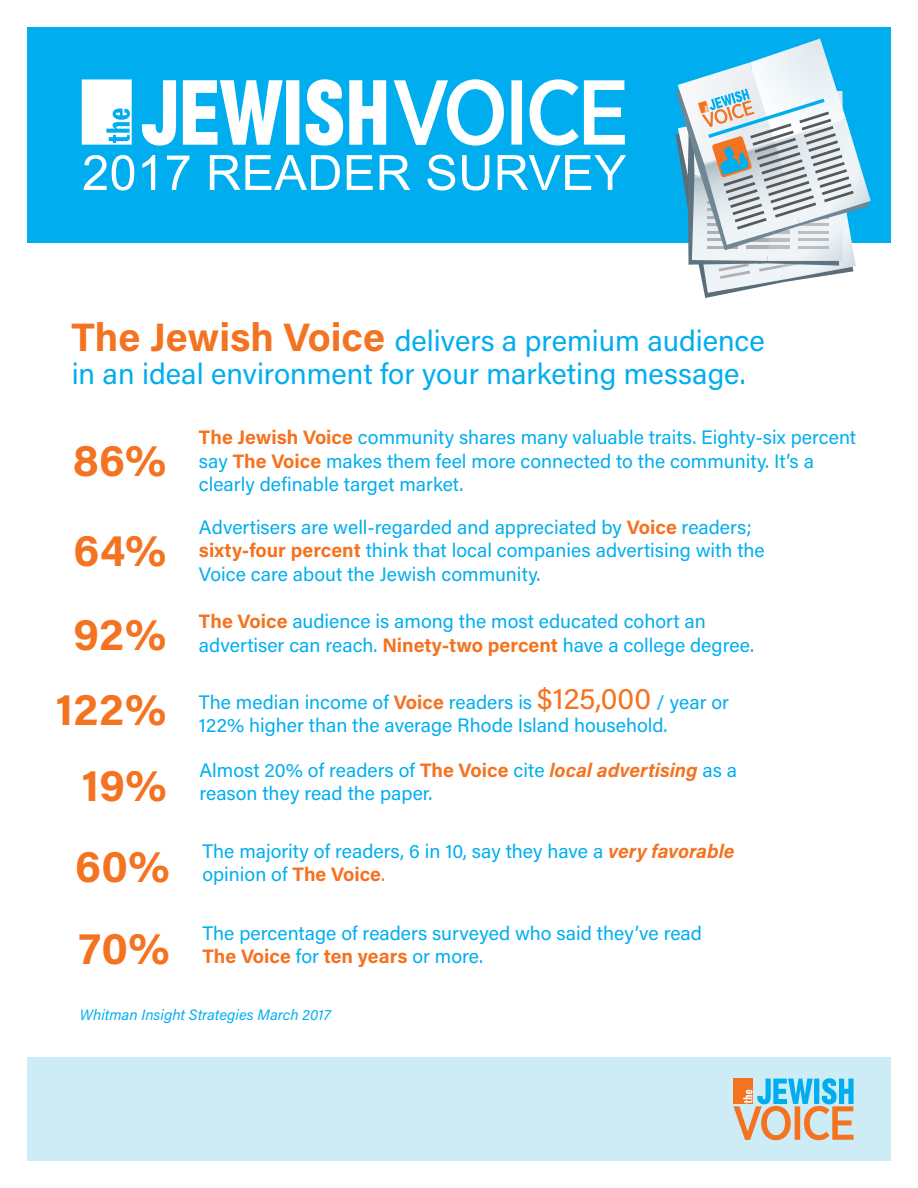
<style>
.page{position:relative;width:918px;height:1188px;background:#fff}
.page>*{position:absolute;margin:0;border:0;box-sizing:border-box;transform-origin:0 0}
.t1{font:700 45px "Acumin Pro";letter-spacing:.005em;color:#f47321}
.t2{font:29.25px/32.8px "Acumin Pro";color:#00aeef}
.t3{font:19.5px/23.4px "Acumin Pro";color:#00aeef}
.t4{font:italic 15px "Acumin Pro";color:#00aeef}
.s1{font-weight:700;font-size:39.6px;color:#f47321}
.s2{font-weight:700;color:#f47321}
.s3{font-size:30px;color:#f47321}
.s4{font-weight:700;font-style:italic;color:#f47321}
.s5{color:#f47321}
</style>
<div class="page">
<div style="left:27px;top:27px;width:864px;height:216px;background:#00aeef"></div>
<div style="left:27px;top:1058px;width:864px;height:103px;background:#cdecf5"></div>
<svg style="left:676px;top:39px;width:195px;height:259px"></svg>
<svg style="left:733px;top:1078px;width:121px;height:62px"></svg>
<svg style="left:84px;top:155px;width:50px;height:36px"></svg>
<svg style="left:142px;top:155px;width:13px;height:35px"></svg>
<svg style="left:167px;top:156px;width:22px;height:34px"></svg>
<svg style="left:210px;top:155px;width:130px;height:35px"></svg>
<svg style="left:347px;top:155px;width:26px;height:35px"></svg>
<svg style="left:380px;top:155px;width:30px;height:35px"></svg>
<svg style="left:428px;top:155px;width:27px;height:36px"></svg>
<svg style="left:462px;top:155px;width:27px;height:36px"></svg>
<svg style="left:498px;top:155px;width:128px;height:35px"></svg>
<svg style="left:394px;top:79px;width:231px;height:67px"></svg>
<svg style="left:141px;top:79px;width:245px;height:67px"></svg>
<svg style="left:82px;top:79px;width:50px;height:66px;background:#dbf3fc"></svg>
<h2 class="t2" style="left:72px;top:324px;width:695px"><span class="s1">The Jewish Voice</span> delivers a premium audience in an ideal environment for your marketing message.</h2>
<h1 class="t1" style="left:73px;top:429px;width:95px">86%</h1>
<h1 class="t1" style="left:73px;top:518px;width:95px">64%</h1>
<p class="t3" style="left:199px;top:425px;width:659px"><span class="s2">The Jewish Voice</span> community shares many valuable traits. Eighty-six percent say <span class="s2">The Voice</span> makes them feel more connected to the community. It’s a clearly definable target market.</p>
<p class="t3" style="left:199px;top:515px;width:567px">Advertisers are well-regarded and appreciated by <span class="s2">Voice</span> readers; <span class="s2">sixty-four percent</span> think that local companies advertising with the<br>Voice care about the Jewish community.</p>
<h1 class="t1" style="left:74px;top:602px;width:94px">92%</h1>
<p class="t3" style="left:199px;top:609px;width:557px"><span class="s2">The Voice</span> audience is among the most educated cohort an advertiser can reach. <span class="s2">Ninety-two percent</span> have a college degree.</p>
<h1 class="t1" style="left:56px;top:678px;width:112px">122%</h1>
<p class="t3" style="left:199px;top:689px;width:532px">The median income of <span class="s2">Voice</span> readers is <span class="s3">$125,000</span> / year or<br>122% higher than the average Rhode Island household.</p>
<h1 class="t1" style="left:82px;top:753px;width:87px">19%</h1>
<p class="t3" style="left:199px;top:757px;width:539px">Almost 20% of readers of <span class="s2">The Voice</span> cite <span class="s4">local advertising</span> as a reason they read the paper.</p>
<h1 class="t1" style="left:75px;top:835px;width:96px">60%</h1>
<p class="t3" style="left:202px;top:839px;width:534px">The majority of readers, 6 in 10, say they have a <span class="s4">very favorable </span>opinion of <span class="s2">The Voice</span><span class="s5">.</span></p>
<h1 class="t1" style="left:79px;top:916px;width:93px">70%</h1>
<p class="t3" style="left:202px;top:920px;width:501px">The percentage of readers surveyed who said they’ve read<br><span class="s2">The Voice</span> for <span class="s2">ten years</span> or more.</p>
<p class="t4" style="left:80px;top:1004px;width:252px">Whitman Insight Strategies March 2017</p>
</div>
